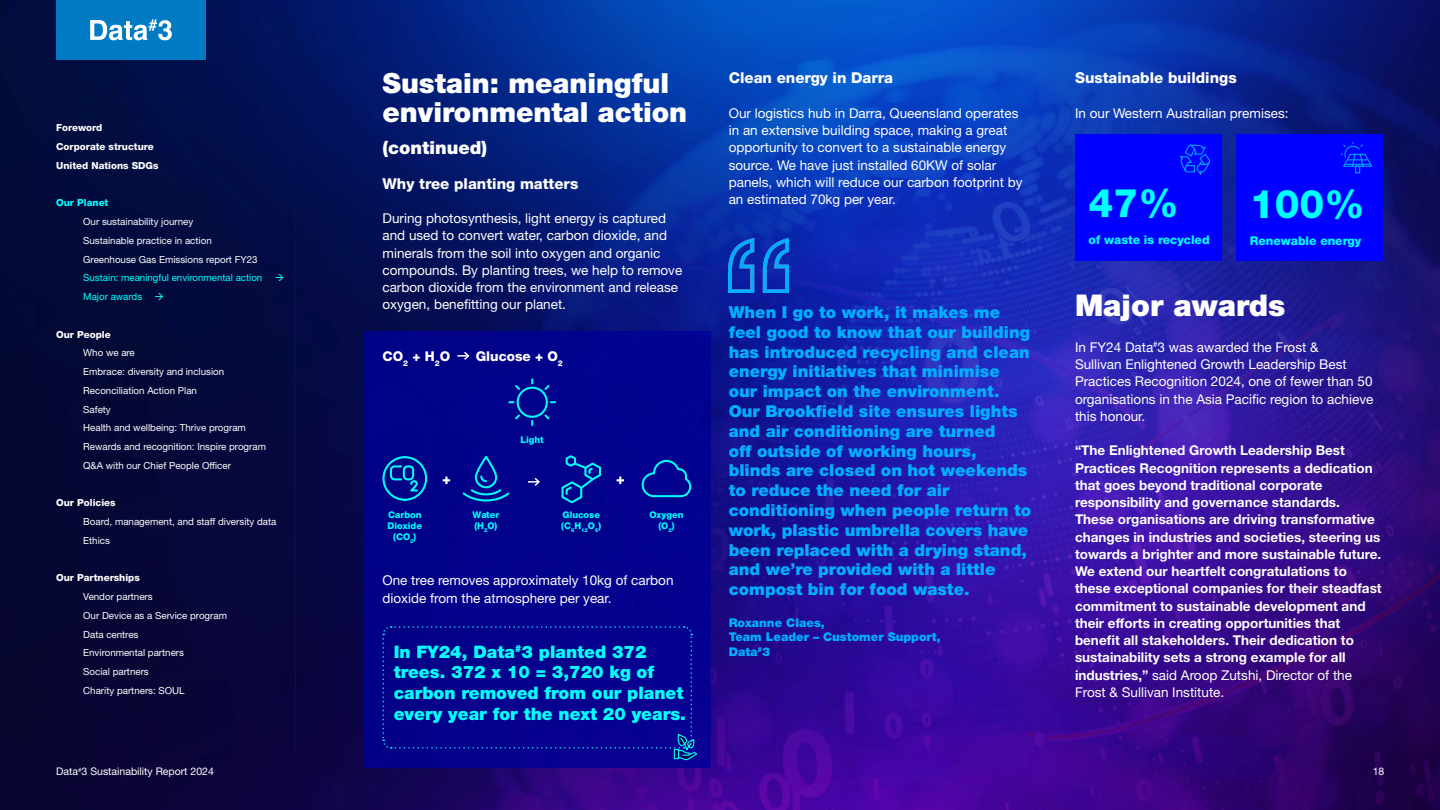
<style>
.page{position:relative;width:1440px;height:810px;background:#fff}
.page>*{position:absolute;margin:0;border:0;box-sizing:border-box;transform-origin:0 0}
.t1{font:800 39.45px "Helvetica Neue LT Std";color:#0ff}
.t2{font:900 30px "Helvetica Neue LT Std";color:#fff}
.t3{font:900 27.75px/29.2px "Helvetica Neue LT Std";color:#fff}
.t4{font:900 18px "Helvetica Neue LT Std";color:#fff}
.t5{font:900 17.25px/20.7px "Helvetica Neue LT Std";color:#0ff}
.P_Quote{font:900 16.5px/19.8px "Helvetica Neue LT Std";color:#00aeff}
.t6{font:800 15px "Helvetica Neue LT Std";color:#fff}
.t7{font:13.5px/17.2px "Helvetica Neue LT Std";color:#fff}
.t8{font:700 13.5px/17.2px "Helvetica Neue LT Std";color:#fff}
.t9{font:800 13.5px "Helvetica Neue LT Std";color:#fff}
.t10{font:800 12.08px "Helvetica Neue LT Std";color:#0ff}
.P_Quote-2{font:900 12px/14.4px "Helvetica Neue LT Std";color:#00aeff}
.t11{font:10.5px "Helvetica Neue LT Std";color:#fff}
.t12{font:9.75px "Helvetica Neue LT Std";color:#fff}
.t13{font:800 9.75px "Helvetica Neue LT Std";color:#fff}
.t14{font:9.75px "Helvetica Neue LT Std";color:#0ff}
.t15{font:800 9.75px "Helvetica Neue LT Std";color:#0ff}
.t16{font:800 9.23px/11px "Helvetica Neue LT Std";color:#0ff;text-align:center}
.s1{font-weight:400}
</style>
<div class="page">
<img style="left:0;top:0;width:1440px;height:810px">
<div style="left:364px;top:332px;width:346px;height:436px;background:#02018b"></div>
<img style="left:729px;top:239px;width:59px;height:54px">
<div style="left:1075px;top:134px;width:146px;height:126px;background:#00f"></div>
<div style="left:1236px;top:134px;width:146px;height:126px;background:#00f"></div>
<svg style="left:1180px;top:144px;width:31px;height:31px"></svg>
<svg style="left:1340px;top:142px;width:32px;height:32px"></svg>
<svg style="left:382px;top:626px;width:316px;height:135px"></svg>
<svg style="left:458px;top:351px;width:12px;height:9px"></svg>
<svg style="left:382px;top:378px;width:310px;height:126px"></svg>
<img style="left:56px;top:0;width:149px;height:60px">
<hr style="left:295px;top:124px;width:1px;height:630px;background:#000595">
<svg style="left:276px;top:274px;width:7px;height:7px"></svg>
<svg style="left:155px;top:293px;width:8px;height:7px"></svg>
<p class="t13" style="left:56px;top:122px;width:48px">Foreword</p>
<p class="t13" style="left:56px;top:141px;width:99px">Corporate structure</p>
<p class="t13" style="left:56px;top:160px;width:104px">United Nations SDGs</p>
<p class="t15" style="left:56px;top:197px;width:54px">Our Planet</p>
<p class="t12" style="left:83px;top:216px;width:112px">Our sustainability journey</p>
<p class="t12" style="left:83px;top:235px;width:130px">Sustainable practice in action</p>
<p class="t12" style="left:83px;top:253px;width:176px">Greenhouse Gas Emissions report FY23</p>
<p class="t14" style="left:83px;top:272px;width:181px">Sustain: meaningful environmental action</p>
<p class="t14" style="left:83px;top:291px;width:61px">Major awards</p>
<p class="t13" style="left:56px;top:328px;width:56px">Our People</p>
<p class="t12" style="left:83px;top:347px;width:53px">Who we are</p>
<p class="t12" style="left:83px;top:366px;width:143px">Embrace: diversity and inclusion</p>
<p class="t12" style="left:83px;top:385px;width:115px">Reconciliation Action Plan</p>
<p class="t12" style="left:83px;top:403px;width:29px">Safety</p>
<p class="t12" style="left:83px;top:422px;width:164px">Health and wellbeing: Thrive program</p>
<p class="t12" style="left:83px;top:441px;width:184px">Rewards and recognition: Inspire program</p>
<p class="t12" style="left:83px;top:460px;width:149px">Q&amp;A with our Chief People Officer</p>
<p class="t13" style="left:56px;top:497px;width:61px">Our Policies</p>
<p class="t12" style="left:83px;top:516px;width:195px">Board, management, and staff diversity data</p>
<p class="t12" style="left:83px;top:535px;width:28px">Ethics</p>
<p class="t13" style="left:56px;top:572px;width:85px">Our Partnerships</p>
<p class="t12" style="left:83px;top:591px;width:71px">Vendor partners</p>
<p class="t12" style="left:83px;top:610px;width:145px">Our Device as a Service program</p>
<p class="t12" style="left:83px;top:628px;width:57px">Data centres</p>
<p class="t12" style="left:83px;top:647px;width:102px">Environmental partners</p>
<p class="t12" style="left:83px;top:666px;width:67px">Social partners</p>
<p class="t12" style="left:83px;top:685px;width:103px">Charity partners: SOUL</p>
<p class="t3" style="left:382px;top:68px;width:306px">Sustain: meaningful environmental action</p>
<p class="t4" style="left:382px;top:137px;width:106px">(continued)</p>
<p class="t6" style="left:382px;top:174px;width:197px">Why tree planting matters</p>
<p class="t7" style="left:382px;top:209px;width:301px">During photosynthesis, light energy is captured and used to convert water, carbon dioxide, and minerals from the soil into oxygen and organic compounds. By planting trees, we help to remove carbon dioxide from the environment and release oxygen, benefitting our planet.</p>
<p class="t9" style="left:382px;top:348px;width:69px">CO<sub>2</sub> + H<sub>2</sub>O</p>
<p class="t9" style="left:476px;top:348px;width:89px">Glucose + O<sub>2</sub></p>
<p class="t16" style="left:520px;top:435px;width:25px">Light</p>
<p class="t16" style="left:388px;top:509px;width:36px">Carbon<br>Dioxide (CO<sub>2</sub>)</p>
<p class="t16" style="left:473px;top:509px;width:28px;text-align:left">Water (H<sub>2</sub>O)</p>
<p class="t16" style="left:561px;top:509px;width:41px;text-align:left">Glucose (C<sub>6</sub>H<sub>12</sub>O<sub>6</sub>)</p>
<p class="t16" style="left:649px;top:509px;width:36px">Oxygen (O<sub>2</sub>)</p>
<p class="t7" style="left:382px;top:572px;width:293px">One tree removes approximately 10kg of carbon dioxide from the atmosphere per year.</p>
<p class="t5" style="left:394px;top:641px;width:294px">In FY24, Data<sup>#</sup>3 planted 372 trees. 372 x 10 = 3,720 kg of carbon removed from our planet every year for the next 20 years.</p>
<h4 class="t6" style="left:729px;top:69px;width:166px">Clean energy in Darra</h4>
<p class="t7" style="left:729px;top:104px;width:295px">Our logistics hub in Darra, Queensland operates in an extensive building space, making a great opportunity to convert to a sustainable energy source. We have just installed 60KW of solar panels, which will reduce our carbon footprint by an estimated 70kg per year.</p>
<p class="P_Quote" style="left:729px;top:302px;width:304px">When I go to work, it makes me feel good to know that our building has introduced recycling and clean energy initiatives that minimise our impact on the environment.<br>Our Brookfield site ensures lights and air conditioning are turned<br>off outside of working hours, blinds are closed on hot weekends to reduce the need for air conditioning when people return to work, plastic umbrella covers have been replaced with a drying stand, and we’re provided with a little compost bin for food waste.</p>
<p class="P_Quote-2" style="left:729px;top:615px;width:214px">Roxanne Claes,<br>Team Leader – Customer Support,<br>Data<sup>#</sup>3</p>
<h4 class="t6" style="left:1075px;top:69px;width:163px">Sustainable buildings</h4>
<p class="t7" style="left:1075px;top:104px;width:215px">In our Western Australian premises:</p>
<p class="t1" style="left:1089px;top:180px;width:91px">47%</p>
<p class="t10" style="left:1089px;top:232px;width:123px">of waste is recycled</p>
<p class="t1" style="left:1250px;top:181px;width:116px">100%</p>
<p class="t10" style="left:1250px;top:233px;width:113px">Renewable energy</p>
<h3 class="t2" style="left:1075px;top:287px;width:212px">Major awards</h3>
<p class="t7" style="left:1075px;top:338px;width:300px">In FY24 Data<sup>#</sup>3 was awarded the Frost &amp;<br>Sullivan Enlightened Growth Leadership Best Practices Recognition 2024, one of fewer than 50 organisations in the Asia Pacific region to achieve this honour.</p>
<p class="t8" style="left:1075px;top:442px;width:308px">“The Enlightened Growth Leadership Best Practices Recognition represents a dedication that goes beyond traditional corporate responsibility and governance standards.<br>These organisations are driving transformative changes in industries and societies, steering us towards a brighter and more sustainable future.<br>We extend our heartfelt congratulations to these exceptional companies for their steadfast commitment to sustainable development and their efforts in creating opportunities that benefit all stakeholders. Their dedication to sustainability sets a strong example for all industries,” <span class="s1">said Aroop Zutshi, Director of the Frost &amp; Sullivan Institute.</span></p>
<p class="t11" style="left:56px;top:766px;width:159px">Data<sup>#</sup>3 Sustainability Report 2024</p>
<p class="t11" style="left:1373px;top:766px;width:13px">18</p>
</div>
